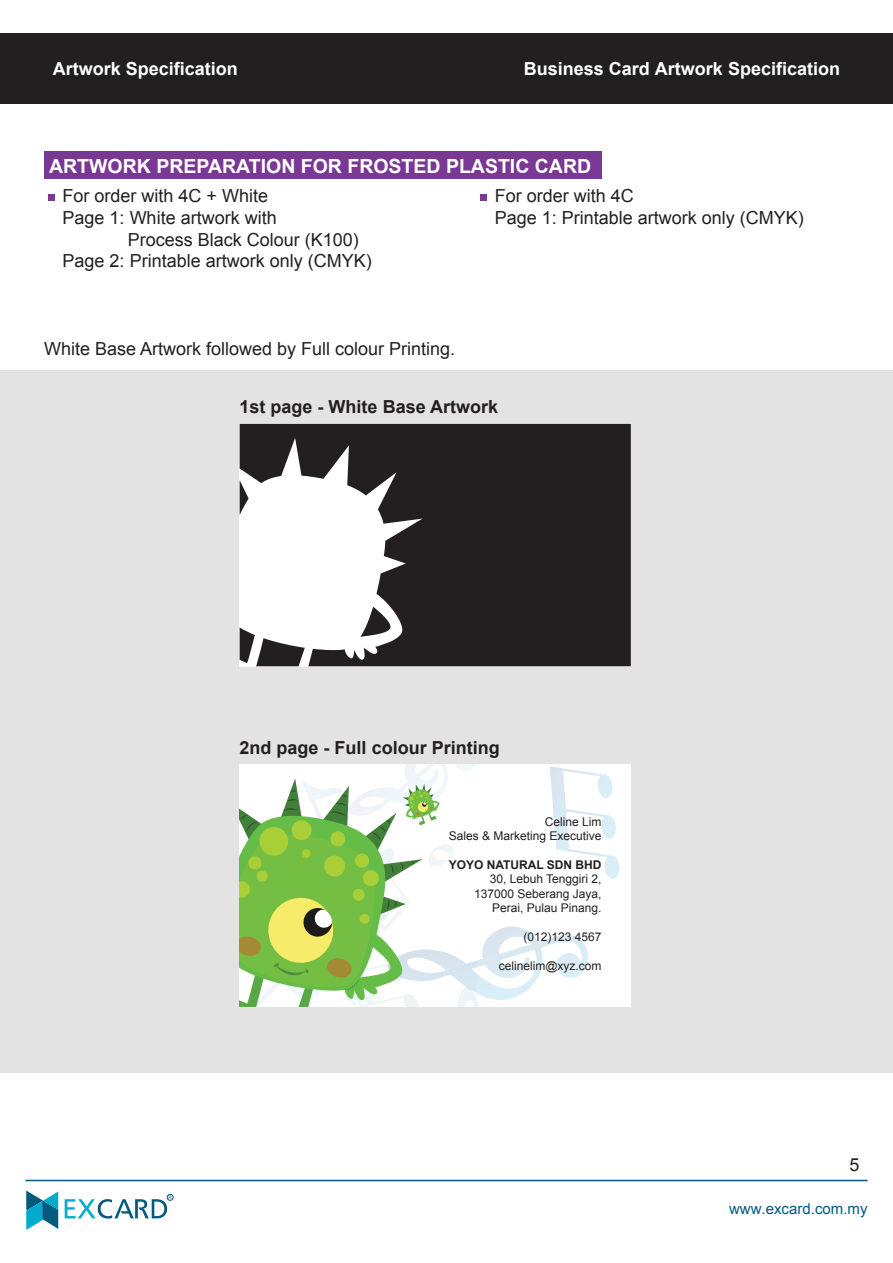
<style>
.page{position:relative;width:893px;height:1263px;background:#fff}
.page>*{position:absolute;margin:0;border:0;box-sizing:border-box;transform-origin:0 0}
.t1{font:700 19.5px "Arial";color:#fff}
.t2{font:18px/21.6px "Arial";color:#231f20}
.t3{font:700 18px "Arial";color:#fff}
.t4{font:700 18px "Arial";color:#231f20}
.t5{font:15px "Arial";color:#005b7f}
.t6{font:12px/14.4px "Arial";color:#231f20;text-align:right}
.t7{font:700 12px "Arial";color:#231f20}
.t8{font:4.8px "Arial";color:#005b7f}
</style>
<div class="page">
<div style="left:44px;top:151px;width:557px;height:28px;background:#793894"></div>
<div style="left:48px;top:194px;width:7px;height:7px;background:#793894"></div>
<div style="left:480px;top:194px;width:7px;height:7px;background:#793894"></div>
<div style="left:0;top:370px;width:893px;height:702px;background:#e2e3e2"></div>
<div style="left:240px;top:764px;width:391px;height:243px;background:#fff"></div>
<svg style="left:240px;top:764px;width:380px;height:243px"></svg>
<svg style="left:240px;top:424px;width:391px;height:242px;fill:#231f20"></svg>
<svg style="left:240px;top:480px;width:9px;height:35px"></svg>
<svg style="left:360px;top:607px;width:31px;height:30px"></svg>
<div style="left:0;top:33px;width:893px;height:71px;background:#231f20"></div>
<svg style="left:26px;top:1190px;width:32px;height:40px"></svg>
<svg style="left:65px;top:1194px;width:108px;height:24px"></svg>
<hr style="left:25px;top:1180px;width:842px;height:1px;background:#005b7f">
<p class="t3" style="left:53px;top:57px;width:187px">Artwork Specification</p>
<p class="t3" style="left:524px;top:57px;width:318px">Business Card Artwork Specification</p>
<p class="t1" style="left:49px;top:153px;width:544px">ARTWORK PREPARATION FOR FROSTED PLASTIC CARD</p>
<p class="t2" style="left:63px;top:185px;width:207px">For order with 4C + White</p>
<p class="t2" style="left:63px;top:207px;width:216px">Page 1: White artwork with</p>
<p class="t2" style="left:128px;top:229px;width:233px">Process Black Colour (K100)</p>
<p class="t2" style="left:63px;top:250px;width:311px">Page 2: Printable artwork only (CMYK)</p>
<p class="t2" style="left:44px;top:338px;width:413px">White Base Artwork followed by Full colour Printing.</p>
<p class="t2" style="left:495px;top:185px;width:311px">For order with 4C<br>Page 1: Printable artwork only (CMYK)</p>
<p class="t4" style="left:240px;top:395px;width:260px">1st page - White Base Artwork</p>
<p class="t4" style="left:240px;top:735px;width:262px">2nd page - Full colour Printing</p>
<p class="t8" style="left:169px;top:1194px;width:5px">R</p>
<p class="t6" style="left:449px;top:814px;width:154px">Celine Lim<br>Sales &amp; Marketing Executive</p>
<p class="t7" style="left:449px;top:856px;width:154px">YOYO NATURAL SDN BHD</p>
<p class="t6" style="left:474px;top:872px;width:129px">30, Lebuh Tenggiri 2,<br>137000 Seberang Jaya,<br>Perai, Pulau Pinang.</p>
<p class="t6" style="left:523px;top:929px;width:80px">(012)123 4567</p>
<p class="t6" style="left:499px;top:958px;width:104px">celinelim@xyz.com</p>
<p class="t2" style="left:849px;top:1153px;width:12px">5</p>
<p class="t5" style="left:729px;top:1199px;width:140px">www.excard.com.my</p>
</div>
